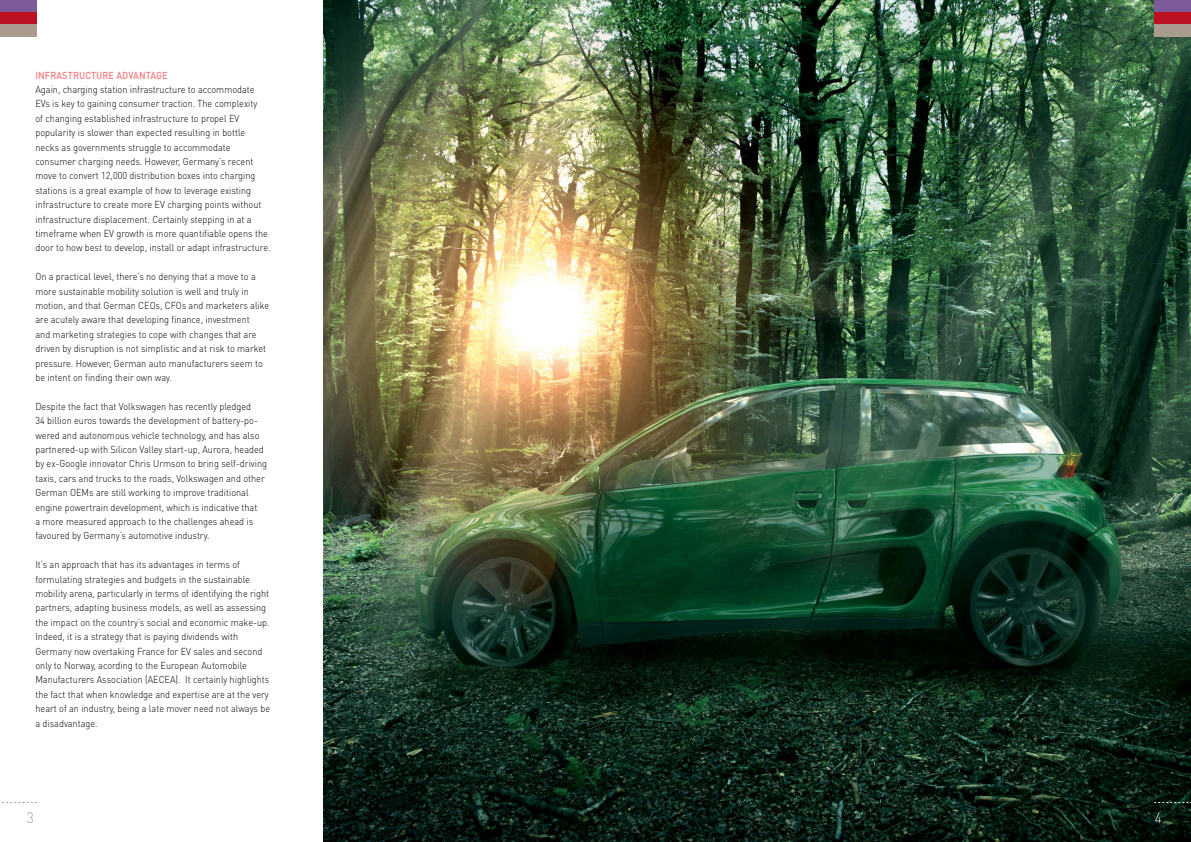
<style>
.page{position:relative;width:1191px;height:842px;background:#fff}
.page>*{position:absolute;margin:0;border:0;box-sizing:border-box;transform-origin:0 0}
.t1{font:300 15px "DIN Pro";color:#a99b8d;scale:.92 1}
.t2{font:300 15px "DIN Pro";color:#fff;scale:.92 1}
.t3{font:300 10px/14.4px "DIN Pro";color:#000;scale:.91 1}
.t4{font:500 10px "DIN Pro";letter-spacing:.01em;color:#f37b7d;scale:.91 1}
</style>
<div class="page">
<div style="left:0;top:0;width:37px;height:12px;background:#7d5a99"></div>
<div style="left:0;top:12px;width:37px;height:13px;background:#ba1222"></div>
<div style="left:0;top:25px;width:37px;height:12px;background:#a99b8d"></div>
<svg style="left:0;top:802px;width:37px;height:1px"></svg>
<img style="left:323px;top:0;width:868px;height:842px">
<svg style="left:1154px;top:802px;width:37px;height:1px"></svg>
<div style="left:1154px;top:0;width:37px;height:12px;background:#7d5a99"></div>
<div style="left:1154px;top:12px;width:37px;height:13px;background:#ba1222"></div>
<div style="left:1154px;top:25px;width:37px;height:12px;background:#a99b8d"></div>
<p class="t4" style="left:35px;top:68px;width:147px">INFRASTRUCTURE ADVANTAGE</p>
<p class="t3" style="left:35px;top:82px;width:260px">Again, charging station infrastructure to accommodate EVs is key to gaining consumer traction. The complexity<br>of changing established infrastructure to propel EV popularity is slower than expected resulting in bottle necks as governments struggle to accommodate consumer charging needs. However, Germany’s recent move to convert 12,000 distribution boxes into charging stations is a great example of how to leverage existing infrastructure to create more EV charging points without infrastructure displacement. Certainly stepping in at a timeframe when EV growth is more quantifiable opens the door to how best to develop, install or adapt infrastructure.</p>
<p class="t3" style="left:35px;top:269px;width:259px">On a practical level, there’s no denying that a move to a more sustainable mobility solution is well and truly in motion, and that German CEOs, CFOs and marketers alike are acutely aware that developing finance, investment<br>and marketing strategies to cope with changes that are driven by disruption is not simplistic and at risk to market pressure. However, German auto manufacturers seem to be intent on finding their own way.</p>
<p class="t3" style="left:35px;top:398px;width:256px">Despite the fact that Volkswagen has recently pledged<br>34 billion euros towards the development of battery-po&shy;wered and autonomous vehicle technology, and has also partnered-up with Silicon Valley start-up, Aurora, headed by ex-Google innovator Chris Urmson to bring self-driving taxis, cars and trucks to the roads, Volkswagen and other German OEMs are still working to improve traditional engine powertrain development, which is indicative that<br>a more measured approach to the challenges ahead is favoured by Germany’s automotive industry.</p>
<p class="t3" style="left:35px;top:557px;width:259px">It’s an approach that has its advantages in terms of formulating strategies and budgets in the sustainable mobility arena, particularly in terms of identifying the right partners, adapting business models, as well as assessing the impact on the country’s social and economic make-up.<br>Indeed, it is a strategy that is paying dividends with Germany now overtaking France for EV sales and second only to Norway, acording to the European Automobile Manufacturers Association (AECEA). It certainly highlights the fact that when knowledge and expertise are at the very heart of an industry, being a late mover need not always be a disadvantage.</p>
<h1 class="t1" style="left:27px;top:807px;width:9px">3</h1>
<h1 class="t2" style="left:1155px;top:807px;width:9px">4</h1>
</div>
